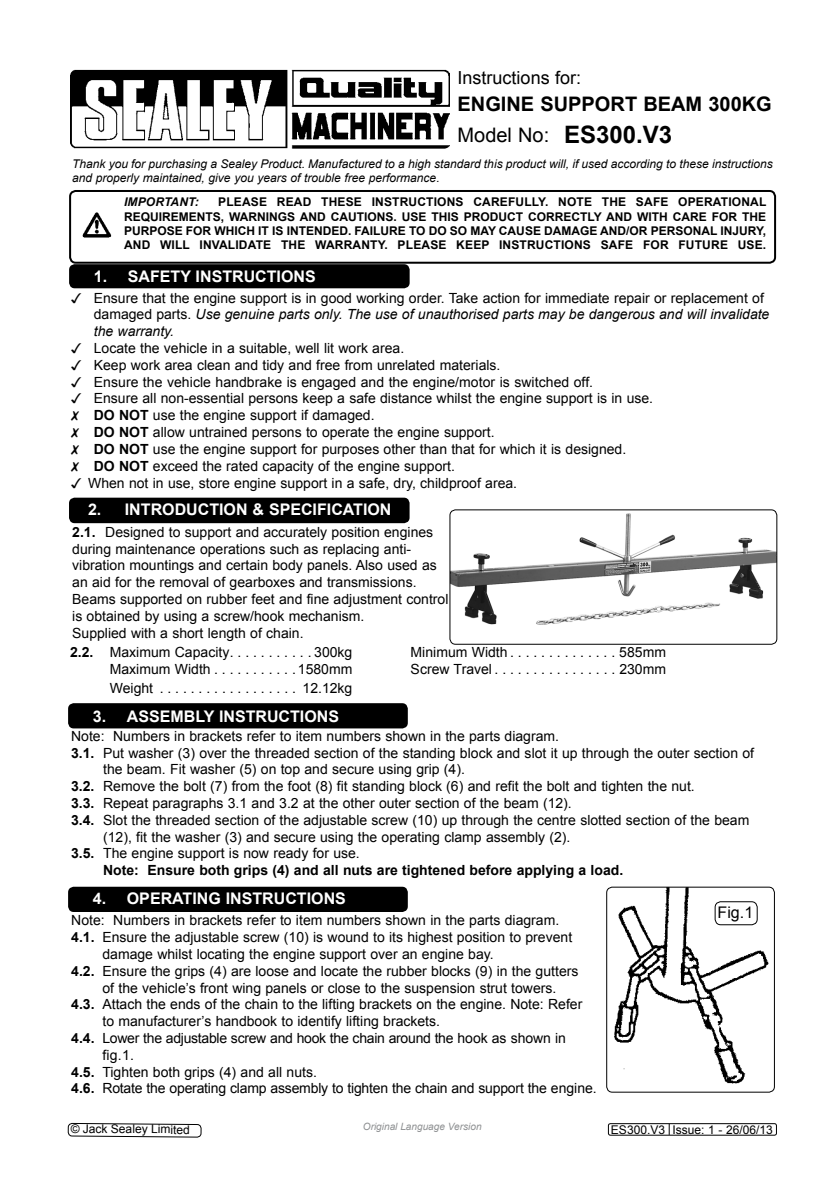
<style>
.page{position:relative;width:840px;height:1191px;background:#fff}
.page>*{position:absolute;margin:0;border:0;box-sizing:border-box;transform-origin:0 0}
.t1{font:700 20px/30.8px "Arial";color:#000}
.t2{font:18px "Arial";color:#000}
.t3{font:700 16px "Arial";color:#fff}
.t4{font:16px "Arial";color:#000}
.t5{font:14px/16.8px "Arial";color:#000}
.t6{font:700 14px "Arial";color:#000}
.t7{font:14px "Arial";letter-spacing:-.02em;color:#000}
.t8{font:700 12px/14.4px "Arial";letter-spacing:.015em;color:#000;text-align:justify}
.t9{font:italic 12px/14.4px "Arial";color:#000}
.t10{font:12px "Arial";color:#000}
.t11{font:italic 700 12px "Arial";letter-spacing:.015em;color:#000}
.t12{font:italic 10px "Arial";color:#8e9092}
.s1{font-weight:400}
.s2{font-size:24px}
.s3{font-style:italic}
.s4{font-weight:700}
</style>
<div class="page">
<img style="left:70px;top:69px;width:379px;height:80px">
<div style="left:69px;top:190px;width:706px;height:74px;border:2px solid #000;border-radius:6px"></div>
<img style="left:82px;top:212px;width:30px;height:26px">
<div style="left:69px;top:264px;width:340px;height:24px;background:#000;border-radius:6px"></div>
<div style="left:69px;top:497px;width:340px;height:26px;background:#000;border-radius:6px"></div>
<img style="left:451px;top:513px;width:323px;height:111px">
<div style="left:449px;top:509px;width:327px;height:136px;border:1px solid #000;border-radius:6px"></div>
<div style="left:68px;top:886px;width:339px;height:26px;background:#000;border-radius:6px"></div>
<div style="left:68px;top:703px;width:339px;height:25px;background:#000;border-radius:6px"></div>
<img style="left:608px;top:888px;width:161px;height:196px">
<div style="left:606px;top:886px;width:168px;height:206px;border:1px solid #000;border-radius:6px"></div>
<div style="left:714px;top:901px;width:43px;height:24px;border:1px solid #000;border-radius:6px"></div>
<div style="left:607px;top:1123px;width:169px;height:12px;border:1px solid #000;border-radius:2px"></div>
<svg style="left:67px;top:1122px;width:135px;height:16px"></svg>
<p class="t2" style="left:457px;top:66px;width:125px">Instructions for:</p>
<h1 class="t1" style="left:457px;top:89px;width:315px">ENGINE SUPPORT BEAM 300KG<br><span class="s1">Model No:</span> <span class="s2">ES300.V3</span></h1>
<p class="t9" style="left:72px;top:157px;width:701px">Thank you for purchasing a Sealey Product. Manufactured to a high standard this product will, if used according to these instructions and properly maintained, give you years of trouble free performance.</p>
<p class="t11" style="left:124px;top:194px;width:76px">IMPORTANT:</p>
<p class="t8" style="left:124px;top:195px;width:643px;text-indent:94px">PLEASE READ THESE INSTRUCTIONS CAREFULLY. NOTE THE SAFE OPERATIONAL REQUIREMENTS, WARNINGS AND CAUTIONS. USE THIS PRODUCT CORRECTLY AND WITH CARE FOR THE PURPOSE FOR WHICH IT IS INTENDED. FAILURE TO DO SO MAY CAUSE DAMAGE AND/OR PERSONAL INJURY, AND WILL INVALIDATE THE WARRANTY. PLEASE KEEP INSTRUCTIONS SAFE FOR FUTURE USE.</p>
<p class="t3" style="left:94px;top:266px;width:223px">1. SAFETY INSTRUCTIONS</p>
<p class="t5" style="left:94px;top:289px;width:676px">Ensure that the engine support is in good working order. Take action for immediate repair or replacement of damaged parts. <span class="s3">Use genuine parts only. The use of unauthorised parts may be dangerous and will invalidate the warranty.</span></p>
<p class="t5" style="left:94px;top:340px;width:312px">Locate the vehicle in a suitable, well lit work area.</p>
<p class="t5" style="left:94px;top:357px;width:408px">Keep work area clean and tidy and free from unrelated materials.</p>
<p class="t5" style="left:94px;top:373px;width:500px">Ensure the vehicle handbrake is engaged and the engine/motor is switched off.</p>
<p class="t5" style="left:94px;top:390px;width:560px">Ensure all non-essential persons keep a safe distance whilst the engine support is in use.</p>
<p class="t5" style="left:94px;top:407px;width:282px"><span class="s4">DO NOT</span> use the engine support if damaged.</p>
<p class="t5" style="left:94px;top:424px;width:402px"><span class="s4">DO NOT</span> allow untrained persons to operate the engine support.</p>
<p class="t5" style="left:94px;top:441px;width:533px"><span class="s4">DO NOT</span> use the engine support for purposes other than that for which it is designed.</p>
<p class="t5" style="left:94px;top:457px;width:362px"><span class="s4">DO NOT</span> exceed the rated capacity of the engine support.</p>
<p class="t5" style="left:88px;top:474px;width:430px">When not in use, store engine support in a safe, dry, childproof area.</p>
<p class="t3" style="left:88px;top:499px;width:53px">2. Introduction</p>
<p class="t3" style="left:252px;top:499px;width:140px">&amp; SPECIFICATION</p>
<p class="t5" style="left:72px;top:523px;width:377px"><span class="s4">2.1.</span> Designed to support and accurately position engines during maintenance operations such as replacing anti&shy;vibration mountings and certain body panels. Also used as an aid for the removal of gearboxes and transmissions.<br>Beams supported on rubber feet and fine adjustment control is obtained by using a screw/hook mechanism.<br>Supplied with a short length of chain.</p>
<p class="t5" style="left:70px;top:644px;width:165px"><span class="s4">2.2.</span> Maximum Capacity ..........</p>
<p class="t5" style="left:314px;top:644px;width:40px">300kg</p>
<p class="t5" style="left:410px;top:644px;width:105px">Minimum Width ..............</p>
<p class="t5" style="left:619px;top:644px;width:48px">585mm</p>
<p class="t5" style="left:110px;top:661px;width:110px">Maximum Width ..........</p>
<p class="t5" style="left:298px;top:661px;width:56px">1580mm</p>
<p class="t5" style="left:410px;top:661px;width:89px">Screw Travel ................</p>
<p class="t5" style="left:619px;top:661px;width:48px">230mm</p>
<p class="t5" style="left:110px;top:680px;width:49px">Weight ...................</p>
<p class="t5" style="left:302px;top:680px;width:51px">12.12kg</p>
<p class="t3" style="left:93px;top:705px;width:248px">3. ASSEMBLY INSTRUCTIONS</p>
<p class="t5" style="left:71px;top:727px;width:489px">Note: Numbers in brackets refer to item numbers shown in the parts diagram.</p>
<p class="t5" style="left:71px;top:744px;width:684px"><span class="s4">3.1.</span> Put washer (3) over the threaded section of the standing block and slot it up through the outer section of</p>
<p class="t5" style="left:103px;top:761px;width:363px">the beam. Fit washer (5) on top and secure using grip (4).</p>
<p class="t5" style="left:71px;top:778px;width:625px"><span class="s4">3.2.</span> Remove the bolt (7) from the foot (8) fit standing block (6) and refit the bolt and tighten the nut.</p>
<p class="t5" style="left:71px;top:795px;width:502px"><span class="s4">3.3.</span> Repeat paragraphs 3.1 and 3.2 at the other outer section of the beam (12).</p>
<p class="t5" style="left:71px;top:811px;width:679px"><span class="s4">3.4.</span> Slot the threaded section of the adjustable screw (10) up through the centre slotted section of the beam</p>
<p class="t5" style="left:103px;top:828px;width:468px">(12), fit the washer (3) and secure using the operating clamp assembly (2).</p>
<p class="t5" style="left:71px;top:845px;width:290px"><span class="s4">3.5.</span> The engine support is now ready for use.</p>
<p class="t6" style="left:103px;top:861px;width:521px">Note: Ensure both grips (4) and all nuts are tightened before applying a load.</p>
<p class="t5" style="left:71px;top:912px;width:489px">Note: Numbers in brackets refer to item numbers shown in the parts diagram.</p>
<p class="t5" style="left:71px;top:929px;width:502px"><span class="s4">4.1.</span> Ensure the adjustable screw (10) is wound to its highest position to prevent</p>
<p class="t5" style="left:102px;top:945px;width:392px">damage whilst locating the engine support over an engine bay.</p>
<p class="t5" style="left:71px;top:962px;width:508px"><span class="s4">4.2.</span> Ensure the grips (4) are loose and locate the rubber blocks (9) in the gutters</p>
<p class="t5" style="left:102px;top:979px;width:455px">of the vehicle’s front wing panels or close to the suspension strut towers.</p>
<p class="t5" style="left:71px;top:996px;width:512px"><span class="s4">4.3.</span> Attach the ends of the chain to the lifting brackets on the engine. Note: Refer</p>
<p class="t5" style="left:102px;top:1013px;width:339px">to manufacturer’s handbook to identify lifting brackets.</p>
<p class="t7" style="left:71px;top:1028px;width:496px"><span class="s4">4.4.</span> Lower the adjustable screw and hook the chain around the hook as shown in</p>
<p class="t5" style="left:102px;top:1046px;width:33px">fig.1.</p>
<p class="t5" style="left:71px;top:1063px;width:247px"><span class="s4">4.5.</span> Tighten both grips (4) and all nuts.</p>
<p class="t5" style="left:71px;top:1080px;width:527px"><span class="s4">4.6.</span> Rotate the operating clamp assembly to tighten the chain and support the engine.</p>
<p class="t3" style="left:93px;top:888px;width:254px">4. OPERATING INSTRUCTIONS</p>
<p class="t4" style="left:717px;top:901px;width:37px">Fig.1</p>
<p class="t12" style="left:363px;top:1120px;width:120px">Original Language Version</p>
<p class="t10" style="left:71px;top:1120px;width:120px;rotate:1deg">© Jack Sealey Limited</p>
<p class="t10" style="left:610px;top:1122px;width:163px">ES300.V3 Issue: 1 - 26/06/13</p>
</div>
